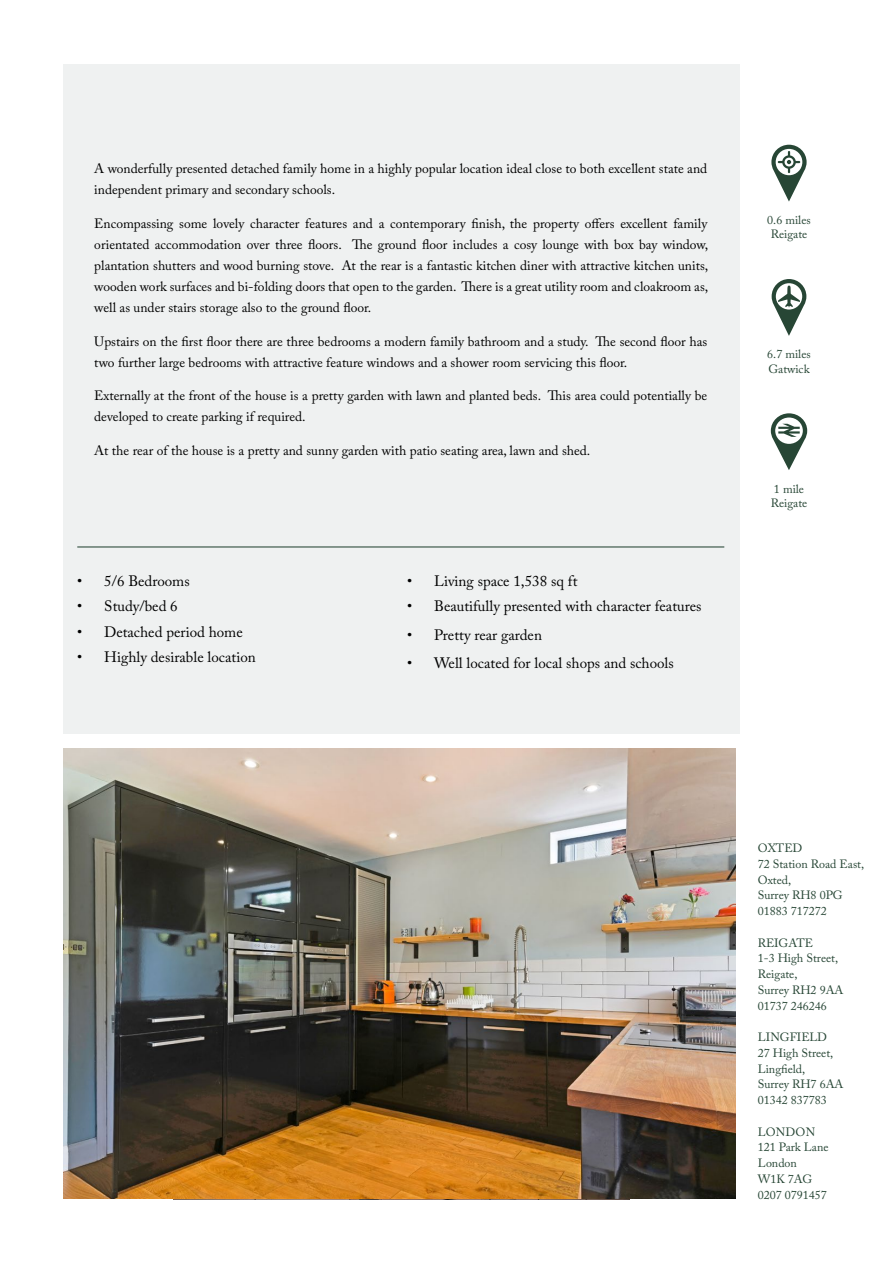
<style>
.page{position:relative;width:893px;height:1263px;background:#fff}
.page>*{position:absolute;margin:0;border:0;box-sizing:border-box;transform-origin:0 0}
.t1{font:15px "Adobe Caslon Pro";color:#000}
.t2{font:13.5px/21px "Adobe Caslon Pro";color:#000}
.t3{font:12px/15.8px "Adobe Caslon Pro";color:#274635}
</style>
<div class="page">
<div style="left:64px;top:64px;width:676px;height:669px;background:#eff1f1"></div>
<hr style="left:77px;top:546px;width:647px;height:1px;background:#274635">
<img style="left:64px;top:748px;width:672px;height:451px">
<svg style="left:771px;top:413px;width:36px;height:57px"></svg>
<svg style="left:772px;top:279px;width:34px;height:57px"></svg>
<svg style="left:771px;top:145px;width:36px;height:57px"></svg>
<p class="t2" style="left:94px;top:158px;width:614px">A wonderfully presented detached family home in a highly popular location ideal close to both excellent state and independent primary and secondary schools.</p>
<p class="t2" style="left:94px;top:213px;width:615px;text-align:justify">Encompassing some lovely character features and a contemporary finish, the property offers excellent family orientated accommodation over three floors. The ground floor includes a cosy lounge with box bay window, plantation shutters and wood burning stove. At the rear is a fantastic kitchen diner with attractive kitchen units, wooden work surfaces and bi-folding doors that open to the garden. There is a great utility room and cloakroom as, well as under stairs storage also to the ground floor.</p>
<p class="t2" style="left:94px;top:330px;width:615px">Upstairs on the first floor there are three bedrooms a modern family bathroom and a study. The second floor has two further large bedrooms with attractive feature windows and a shower room servicing this floor.</p>
<p class="t2" style="left:94px;top:385px;width:615px">Externally at the front of the house is a pretty garden with lawn and planted beds. This area could potentially be developed to create parking if required.</p>
<p class="t2" style="left:94px;top:440px;width:498px">At the rear of the house is a pretty and sunny garden with patio seating area, lawn and shed.</p>
<p class="t1" style="left:77px;top:572px;width:114px">• 5/6 Bedrooms</p>
<p class="t1" style="left:77px;top:597px;width:102px">• Study/bed 6</p>
<p class="t1" style="left:77px;top:623px;width:167px">• Detached period home</p>
<p class="t1" style="left:77px;top:648px;width:180px">• Highly desirable location</p>
<p class="t1" style="left:407px;top:572px;width:172px">• Living space 1,538 sq ft</p>
<p class="t1" style="left:407px;top:597px;width:296px">• Beautifully presented with character features</p>
<p class="t1" style="left:407px;top:626px;width:136px">• Pretty rear garden</p>
<p class="t1" style="left:407px;top:654px;width:268px">• Well located for local shops and schools</p>
<p class="t3" style="left:767px;top:213px;width:45px;line-height:14.4px">0.6 miles<br>Reigate</p>
<p class="t3" style="left:767px;top:347px;width:45px;line-height:14.4px">6.7 miles<br>Gatwick</p>
<p class="t3" style="left:771px;top:481px;width:38px;line-height:14.4px">1 mile<br>Reigate</p>
<p class="t3" style="left:758px;top:840px;width:108px">OXTED<br>72 Station Road East,<br>Oxted,<br>Surrey RH8 0PG<br>01883 717272</p>
<p class="t3" style="left:758px;top:935px;width:87px">REIGATE<br>1-3 High Street,<br>Reigate,<br>Surrey RH2 9AA<br>01737 246246</p>
<p class="t3" style="left:758px;top:1029px;width:87px">LINGFIELD<br>27 High Street,<br>Lingfield,<br>Surrey RH7 6AA<br>01342 837783</p>
<p class="t3" style="left:758px;top:1123px;width:72px">LONDON<br>121 Park Lane<br>London<br>W1K 7AG<br>0207 0791457</p>
</div>
